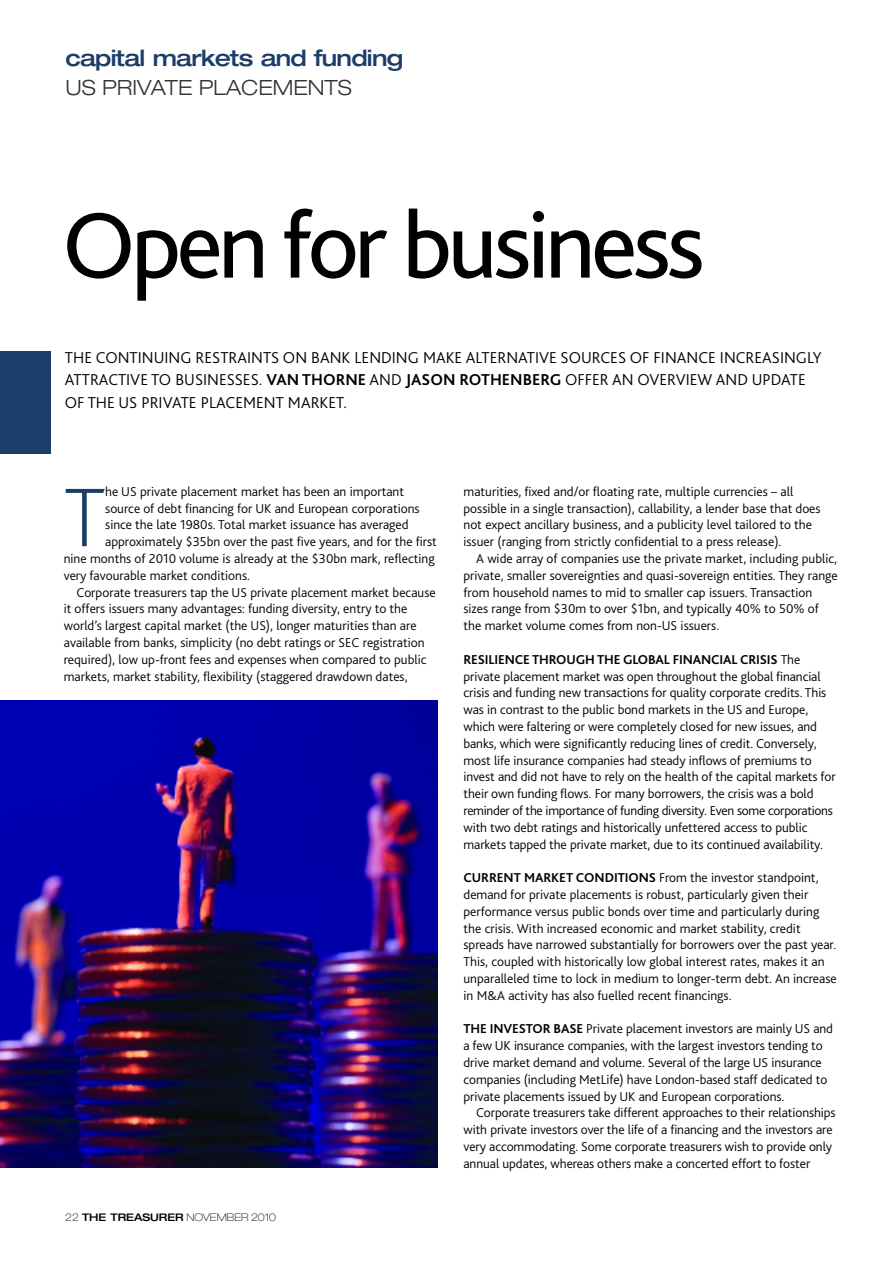
<style>
.page{position:relative;width:893px;height:1263px;background:#fff}
.page>*{position:absolute;margin:0;border:0;box-sizing:border-box;transform-origin:0 0}
.t1{font:97.5px "Bliss 2";letter-spacing:-.045em;color:#000}
.t2{font:200 86.85px "Bliss 2";color:#1b3d69}
.t3{font:500 expanded 22.5px "Helvetica Neue";letter-spacing:-.03em;color:#1b3d69}
.t4{font:300 expanded 21px "Helvetica Neue";color:#333}
.t5{font:300 16.5px/22.5px "Bliss 2";color:#000}
.t6{font:300 13.5px/16.8px "Bliss 2";color:#000}
.t7{font:100 expanded 10.5px "Helvetica Neue";color:#000}
.s1{font-weight:700}
.s2{font-weight:500}
</style>
<div class="page">
<div style="left:0;top:351px;width:50px;height:102px;background:#1b3d69"></div>
<img style="left:0;top:701px;width:438px;height:466px">
<h3 class="t3" style="left:65px;top:50px;width:340px">capital markets and funding</h3>
<h3 class="t4" style="left:65px;top:80px;width:288px">US PRIVATE PLACEMENTS</h3>
<h1 class="t1" style="left:62px;top:209px;width:644px">Open for business</h1>
<p class="t5" style="left:65px;top:347px;width:758px">THE CONTINUING RESTRAINTS ON BANK LENDING MAKE ALTERNATIVE SOURCES OF FINANCE INCREASINGLY<br>ATTRACTIVE TO BUSINESSES. <span class="s1">VAN THORNE</span> AND <span class="s1">JASON ROTHENBERG</span> OFFER AN OVERVIEW AND UPDATE<br>OF THE US PRIVATE PLACEMENT MARKET.</p>
<h2 class="t2" style="left:64px;top:485px;width:43px">T</h2>
<p class="t6" style="left:105px;top:484px;width:300px">he US private placement market has been an important</p>
<p class="t6" style="left:105px;top:501px;width:316px">source of debt financing for UK and European corporations</p>
<p class="t6" style="left:105px;top:518px;width:305px">since the late 1980s. Total market issuance has averaged</p>
<p class="t6" style="left:105px;top:535px;width:333px">approximately $35bn over the past five years, and for the first</p>
<p class="t6" style="left:64px;top:551px;width:372px">nine months of 2010 volume is already at the $30bn mark, reflecting</p>
<p class="t6" style="left:64px;top:568px;width:188px">very favourable market conditions.</p>
<p class="t6" style="left:77px;top:585px;width:361px">Corporate treasurers tap the US private placement market because</p>
<p class="t6" style="left:64px;top:602px;width:345px">it offers issuers many advantages: funding diversity, entry to the</p>
<p class="t6" style="left:64px;top:619px;width:354px">world’s largest capital market (the US), longer maturities than are</p>
<p class="t6" style="left:64px;top:635px;width:362px">available from banks, simplicity (no debt ratings or SEC registration</p>
<p class="t6" style="left:64px;top:652px;width:364px">required), low up-front fees and expenses when compared to public</p>
<p class="t6" style="left:64px;top:669px;width:345px">markets, market stability, flexibility (staggered drawdown dates,</p>
<p class="t7" style="left:65px;top:1213px;width:212px">22 <span class="s2">THE TREASURER</span> NOVEMBER 2010</p>
<p class="t6" style="left:463px;top:484px;width:359px">maturities, fixed and/or floating rate, multiple currencies – all possible in a single transaction), callability, a lender base that does not expect ancillary business, and a publicity level tailored to the issuer (ranging from strictly confidential to a press release).</p>
<p class="t6" style="left:463px;top:551px;width:376px;text-indent:13px">A wide array of companies use the private market, including public, private, smaller sovereignties and quasi-sovereign entities. They range from household names to mid to smaller cap issuers. Transaction sizes range from $30m to over $1bn, and typically 40% to 50% of the market volume comes from non-US issuers.</p>
<p class="t6" style="left:463px;top:652px;width:374px"><span class="s1">RESILIENCE THROUGH THE GLOBAL FINANCIAL CRISIS</span> The private placement market was open throughout the global financial crisis and funding new transactions for quality corporate credits. This was in contrast to the public bond markets in the US and Europe, which were faltering or were completely closed for new issues, and banks, which were significantly reducing lines of credit. Conversely, most life insurance companies had steady inflows of premiums to invest and did not have to rely on the health of the capital markets for their own funding flows. For many borrowers, the crisis was a bold reminder of the importance of funding diversity. Even some corporations with two debt ratings and historically unfettered access to public markets tapped the private market, due to its continued availability.</p>
<p class="t6" style="left:463px;top:871px;width:375px"><span class="s1">CURRENT MARKET CONDITIONS</span> From the investor standpoint, demand for private placements is robust, particularly given their performance versus public bonds over time and particularly during the crisis. With increased economic and market stability, credit spreads have narrowed substantially for borrowers over the past year.<br>This, coupled with historically low global interest rates, makes it an unparalleled time to lock in medium to longer-term debt. An increase in M&amp;A activity has also fuelled recent financings.</p>
<p class="t6" style="left:463px;top:1022px;width:371px"><span class="s1">THE INVESTOR BASE</span> Private placement investors are mainly US and a few UK insurance companies, with the largest investors tending to drive market demand and volume. Several of the large US insurance companies (including MetLife) have London-based staff dedicated to private placements issued by UK and European corporations.</p>
<p class="t6" style="left:463px;top:1106px;width:374px;text-indent:13px">Corporate treasurers take different approaches to their relationships with private investors over the life of a financing and the investors are very accommodating. Some corporate treasurers wish to provide only annual updates, whereas others make a concerted effort to foster</p>
</div>
